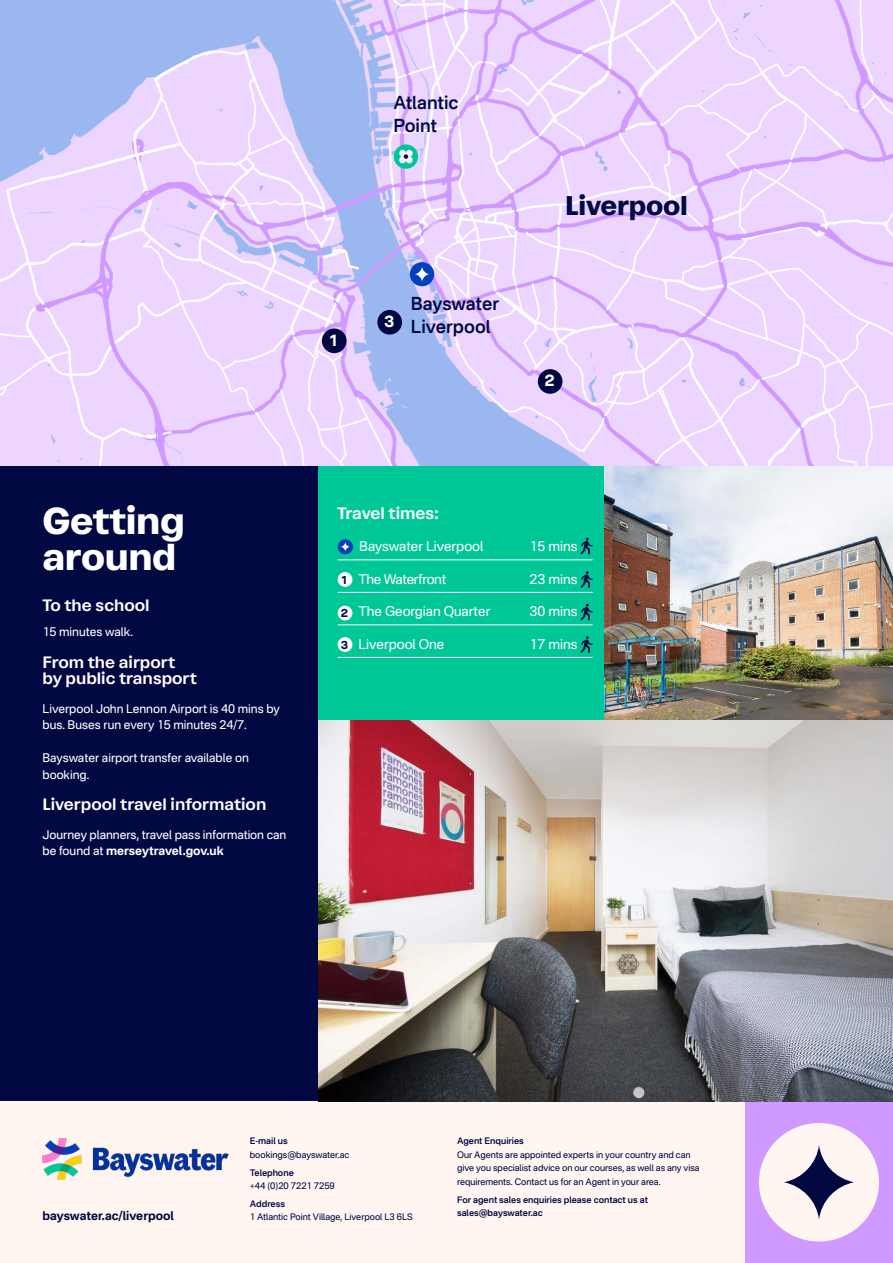
<style>
.page{position:relative;width:893px;height:1263px;background:#fff6f1}
.page>*{position:absolute;margin:0;border:0;box-sizing:border-box;transform-origin:0 0}
.t1{font:700 37.5px/36px "Atak";letter-spacing:-.01em;color:#fff}
.t2{font:700 27px "Atak";letter-spacing:-.01em;color:#020842}
.t3{font:600 18px/23.2px "Nacelle";color:#020842}
.t4{font:700 16.8px "Maison Neue";color:#fff}
.t5{font:600 16.5px/16.5px "Atak";color:#fff}
.t6{font:13.5px "Nacelle";color:#fff}
.t7{font:13.5px "Nacelle";letter-spacing:-.025em;color:#fff}
.t8{font:12px/16.5px "Nacelle";color:#fff}
.t9{font:700 12px "Nacelle";letter-spacing:-.005em;color:#020842}
.t10{font:9px/13.5px "Nacelle";color:#020842}
.t11{font:600 9px/13.5px "Nacelle";letter-spacing:-.005em;color:#020842}
.s1{font-family:"Maison Neue";font-weight:700;font-size:12px;color:#020842}
.s2{font-weight:700}
</style>
<div class="page">
<img style="left:0;top:0;width:893px;height:467px">
<div style="left:745px;top:1101px;width:148px;height:162px;background:#cf99ff"></div>
<div style="left:759px;top:1123px;width:120px;height:118px;background:#fff6f1;border-radius:50%"></div>
<svg style="left:784px;top:1145px;width:70px;height:74px"></svg>
<img style="left:43px;top:1138px;width:186px;height:41px">
<div style="left:322px;top:328px;width:25px;height:25px;background:#020842;border-radius:50%"></div>
<div style="left:538px;top:369px;width:24px;height:25px;background:#020842;border-radius:50%"></div>
<div style="left:377px;top:310px;width:25px;height:25px;background:#020842;border-radius:50%"></div>
<div style="left:410px;top:262px;width:24px;height:24px;background:#0040bd;border-radius:50%"></div>
<svg style="left:415px;top:267px;width:14px;height:15px"></svg>
<div style="left:394px;top:144px;width:24px;height:25px;background:#00c798;border-radius:50%"></div>
<svg style="left:399px;top:150px;width:14px;height:13px"></svg>
<div style="left:0;top:467px;width:319px;height:634px;background:#020842"></div>
<div style="left:319px;top:467px;width:286px;height:253px;background:#00c798"></div>
<img style="left:605px;top:467px;width:288px;height:253px">
<img style="left:319px;top:720px;width:574px;height:381px">
<hr style="left:338px;top:560px;width:255px;height:1px;background:#fff">
<hr style="left:338px;top:592px;width:255px;height:1px;background:#fff">
<hr style="left:338px;top:625px;width:255px;height:1px;background:#fff">
<hr style="left:338px;top:657px;width:255px;height:1px;background:#fff">
<div style="left:338px;top:539px;width:15px;height:15px;background:#0040bd;border-radius:50%"></div>
<svg style="left:341px;top:542px;width:9px;height:10px"></svg>
<svg style="left:580px;top:538px;width:13px;height:16px"></svg>
<div style="left:338px;top:572px;width:14px;height:15px;background:#fff;border-radius:50%"></div>
<svg style="left:580px;top:571px;width:13px;height:17px"></svg>
<div style="left:338px;top:606px;width:14px;height:14px;background:#fff;border-radius:50%"></div>
<svg style="left:580px;top:604px;width:13px;height:16px"></svg>
<div style="left:338px;top:637px;width:14px;height:15px;background:#fff;border-radius:50%"></div>
<svg style="left:580px;top:636px;width:13px;height:17px"></svg>
<h3 class="t4" style="left:330px;top:328px;width:9px">1</h3>
<h3 class="t3" style="left:393px;top:90px;width:67px">Atlantic<br>Point</h3>
<h3 class="t4" style="left:384px;top:309px;width:12px">3</h3>
<h3 class="t3" style="left:411px;top:291px;width:90px">Bayswater<br>Liverpool</h3>
<h2 class="t2" style="left:565px;top:188px;width:124px">Liverpool</h2>
<h3 class="t4" style="left:544px;top:368px;width:12px">2</h3>
<h1 class="t1" style="left:43px;top:502px;width:144px">Getting around</h1>
<h3 class="t5" style="left:337px;top:505px;width:104px">Travel times:</h3>
<h3 class="t6" style="left:359px;top:538px;width:126px">Bayswater Liverpool</h3>
<h3 class="t6" style="left:530px;top:538px;width:49px">15 mins</h3>
<h3 class="t7" style="left:342px;top:570px;width:106px"><span class="s1">1</span> The Waterfront</h3>
<h3 class="t6" style="left:530px;top:570px;width:49px">23 mins</h3>
<h3 class="t6" style="left:341px;top:603px;width:151px"><span class="s1">2</span> The Georgian Quarter</h3>
<h3 class="t6" style="left:530px;top:603px;width:49px">30 mins</h3>
<h3 class="t6" style="left:341px;top:635px;width:105px"><span class="s1">3</span> Liverpool One</h3>
<h3 class="t6" style="left:530px;top:635px;width:49px">17 mins</h3>
<h3 class="t5" style="left:43px;top:597px;width:109px">To the school</h3>
<h3 class="t8" style="left:43px;top:624px;width:92px">15 minutes walk.</h3>
<h3 class="t5" style="left:43px;top:654px;width:156px">From the airport by public transport</h3>
<h3 class="t8" style="left:43px;top:700px;width:239px">Liverpool John Lennon Airport is 40 mins by bus. Buses run every 15 minutes 24/7.</h3>
<h3 class="t8" style="left:43px;top:750px;width:208px">Bayswater airport transfer available on booking.</h3>
<h3 class="t5" style="left:43px;top:796px;width:225px">Liverpool travel information</h3>
<h3 class="t8" style="left:43px;top:826px;width:245px">Journey planners, travel pass information can be found at <span class="s2">merseytravel.gov.uk</span></h3>
<h3 class="t9" style="left:43px;top:1208px;width:133px">bayswater.ac/liverpool</h3>
<p class="t11" style="left:250px;top:1134px;width:39px">E-mail us</p>
<p class="t10" style="left:250px;top:1148px;width:101px">bookings@bayswater.ac</p>
<p class="t11" style="left:250px;top:1165px;width:46px">Telephone</p>
<p class="t10" style="left:250px;top:1179px;width:87px">+44 (0)20 7221 7259</p>
<p class="t11" style="left:250px;top:1197px;width:37px">Address</p>
<p class="t10" style="left:250px;top:1210px;width:165px">1 Atlantic Point Village, Liverpool L3 6LS</p>
<p class="t11" style="left:457px;top:1134px;width:68px">Agent Enquiries</p>
<p class="t10" style="left:457px;top:1148px;width:244px">Our Agents are appointed experts in your country and can give you specialist advice on our courses, as well as any visa requirements. Contact us for an Agent in your area.</p>
<p class="t11" style="left:457px;top:1192px;width:192px">For agent sales enquiries please contact us at sales@bayswater.ac</p>
</div>
